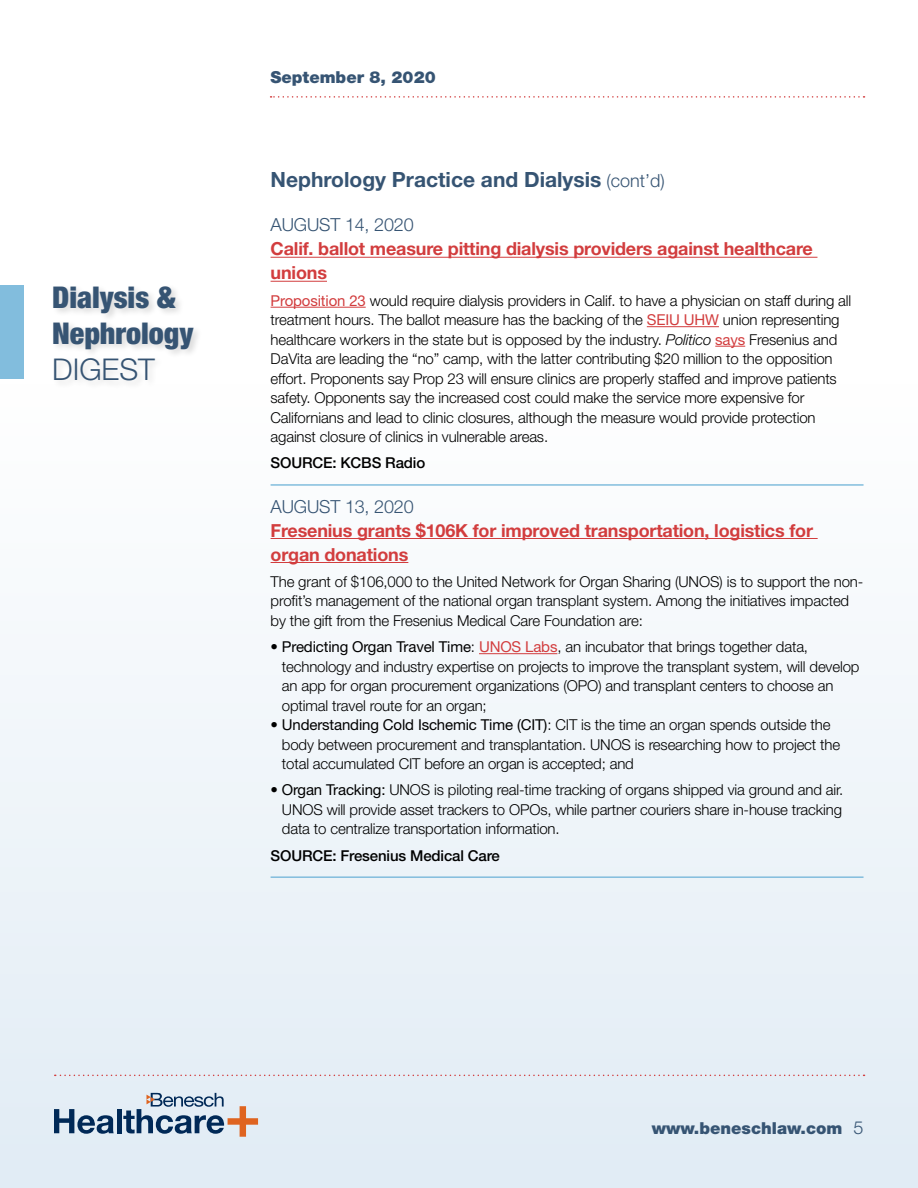
<style>
.page{position:relative;width:918px;height:1188px;background:#fff}
.page>*{position:absolute;margin:0;border:0;box-sizing:border-box;transform-origin:0 0}
.t1{font:900 condensed 30px/36px "Helvetica Neue";color:#365473}
.t2{font:300 30px "Helvetica Neue";color:#365473}
.t3{font:700 21px "Helvetica Neue";color:#365473}
.t4{font:700 18px/24px "Helvetica Neue";letter-spacing:-.01em;color:#d23d3e}
.t5{font:300 18px "Helvetica Neue";letter-spacing:-.01em;color:#365473}
.t6{font:900 16.5px "Helvetica Neue";color:#365473}
.t7{font:300 15px/19.5px "Helvetica Neue";letter-spacing:-.01em;color:#000}
.t8{font:500 15px "Helvetica Neue";letter-spacing:-.01em;color:#000}
.s1{font-weight:300;font-size:18px}
.s2{font-weight:400;color:#d23d3e}
.s3{font-style:italic}
.s4{font-weight:400}
</style>
<div class="page">
<div style="left:0;top:385px;width:918px;height:803px;background:linear-gradient(to bottom,#fefefe,#e1ebf5)"></div>
<hr style="left:271px;top:257px;width:546px;height:1px;background:#d23d3e">
<hr style="left:271px;top:281px;width:56px;height:1px;background:#d23d3e">
<hr style="left:271px;top:307px;width:95px;height:1px;background:#d23d3e">
<hr style="left:647px;top:326px;width:72px;height:1px;background:#d23d3e">
<hr style="left:715px;top:346px;width:30px;height:1px;background:#d23d3e">
<hr style="left:271px;top:484px;width:593px;height:2px;background:#82bddd">
<hr style="left:271px;top:538px;width:547px;height:1px;background:#d23d3e">
<hr style="left:271px;top:562px;width:137px;height:1px;background:#d23d3e">
<hr style="left:479px;top:653px;width:78px;height:1px;background:#d23d3e">
<hr style="left:271px;top:876px;width:593px;height:2px;background:#82bddd">
<svg style="left:271px;top:96px;width:594px;height:2px"></svg>
<div style="left:0;top:285px;width:23px;height:93px;background:#82bddd"></div>
<svg style="left:55px;top:1075px;width:810px;height:1px"></svg>
<svg style="left:54px;top:1109px;width:60px;height:25px"></svg>
<hr style="left:117px;top:1109px;width:4px;height:24px;background:#002957">
<svg style="left:123px;top:1093px;width:135px;height:44px;background:#adb6c2"></svg>
<div style="left:51px;top:283px;width:151px;height:106px;background:#000;opacity:.15"></div>
<h1 class="t1" style="left:52px;top:279px;width:143px">Dialysis &amp;<br>Nephrology</h1>
<h1 class="t2" style="left:52px;top:351px;width:104px">DIGEST</h1>
<p class="t6" style="left:271px;top:67px;width:167px">September 8, 2020</p>
<h2 class="t3" style="left:271px;top:167px;width:396px">Nephrology Practice and Dialysis <span class="s1">(cont’d)</span></h2>
<p class="t5" style="left:271px;top:214px;width:145px">AUGUST 14, 2020</p>
<p class="t4" style="left:271px;top:237px;width:544px">Calif. ballot measure pitting dialysis providers against healthcare unions</p>
<p class="t7" style="left:271px;top:290px;width:582px"><span class="s2">Proposition 23</span> would require dialysis providers in Calif. to have a physician on staff during all treatment hours. The ballot measure has the backing of the <span class="s2">SEIU UHW</span> union representing healthcare workers in the state but is opposed by the industry. <span class="s3">Politico</span> <span class="s2">says</span> Fresenius and DaVita are leading the “no” camp, with the latter contributing $20 million to the opposition effort. Proponents say Prop 23 will ensure clinics are properly staffed and improve patients safety. Opponents say the increased cost could make the service more expensive for Californians and lead to clinic closures, although the measure would provide protection against closure of clinics in vulnerable areas.</p>
<p class="t8" style="left:271px;top:454px;width:156px">SOURCE: KCBS Radio</p>
<p class="t5" style="left:271px;top:495px;width:145px">AUGUST 13, 2020</p>
<p class="t4" style="left:271px;top:518px;width:544px">Fresenius grants $106K for improved transportation, logistics for organ donations</p>
<p class="t7" style="left:271px;top:572px;width:594px">The grant of $106,000 to the United Network for Organ Sharing (UNOS) is to support the non&shy;profit’s management of the national organ transplant system. Among the initiatives impacted by the gift from the Fresenius Medical Care Foundation are:</p>
<p class="t7" style="left:282px;top:637px;width:579px;text-indent:-11px">• <span class="s4">Predicting Organ Travel Time</span>: <span class="s2">UNOS Labs</span>, an incubator that brings together data, technology and industry expertise on projects to improve the transplant system, will develop an app for organ procurement organizations (OPO) and transplant centers to choose an optimal travel route for an organ;</p>
<p class="t7" style="left:282px;top:715px;width:560px;text-indent:-11px">• <span class="s4">Understanding Cold Ischemic Time (CIT)</span>: CIT is the time an organ spends outside the body between procurement and transplantation. UNOS is researching how to project the total accumulated CIT before an organ is accepted; and</p>
<p class="t7" style="left:282px;top:780px;width:563px;text-align:justify;text-indent:-11px">• <span class="s4">Organ Tracking:</span> UNOS is piloting real-time tracking of organs shipped via ground and air.<br>UNOS will provide asset trackers to OPOs, while partner couriers share in-house tracking data to centralize transportation information.</p>
<p class="t8" style="left:271px;top:846px;width:231px">SOURCE: Fresenius Medical Care</p>
<p class="t6" style="left:652px;top:1119px;width:213px">www.beneschlaw.com <span class="s1">5</span></p>
</div>
